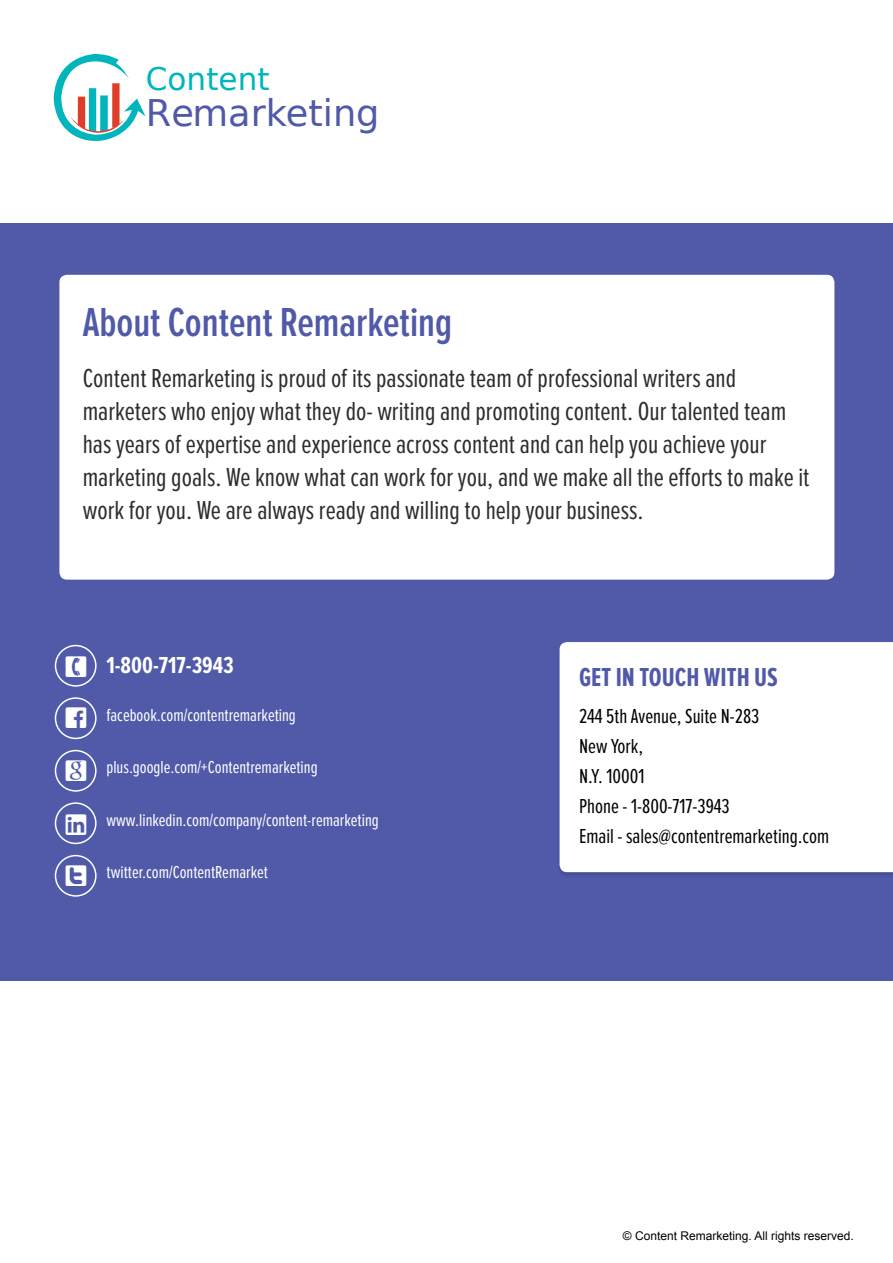
<style>
.page{position:relative;width:893px;height:1263px;background:#fff}
.page>*{position:absolute;margin:0;border:0;box-sizing:border-box;transform-origin:0 0}
.t1{font:600 42px "Proxima Nova Ex Cn";color:#505aa8}
.t2{font:36.6px "DejaVu Sans";color:#505aa8}
.t3{font:31.05px "DejaVu Sans";color:#00b6ba}
.t4{font:30px/54px "Social Icons Pro Set 1 Rounded";color:#fff}
.t5{font:27px/33px "Proxima Nova Ex Cn";color:#2b2d30}
.t6{font:700 27px "Proxima Nova Ex Cn";color:#505aa8}
.t7{font:700 24px "Proxima Nova Ex Cn";color:#fff}
.t8{font:21px/30px "Proxima Nova Ex Cn";color:#000}
.t9{font:18px "Proxima Nova Ex Cn";color:#fff}
.t10{font:12px "Arial";color:#000}
.s1{font-family:"Social Icons Pro Set 1 Rounded";font-weight:400;font-size:30px}
</style>
<div class="page">
<div style="left:0;top:223px;width:893px;height:758px;background:#505aa8"></div>
<div style="left:557px;top:642px;width:336px;height:236px;background:#000;opacity:.14"></div>
<div style="left:560px;top:642px;width:333px;height:230px;background:#fff"></div>
<div style="left:59px;top:275px;width:775px;height:305px;background:#fff;border-radius:8px"></div>
<svg style="left:53px;top:54px;width:92px;height:87px"></svg>
<div style="left:55px;top:645px;width:42px;height:42px;border:2px solid #fff;border-radius:50%"></div>
<div style="left:55px;top:697px;width:42px;height:42px;border:2px solid #fff;border-radius:50%"></div>
<div style="left:55px;top:750px;width:42px;height:42px;border:2px solid #fff;border-radius:50%"></div>
<div style="left:55px;top:802px;width:42px;height:42px;border:2px solid #fff;border-radius:50%"></div>
<div style="left:55px;top:855px;width:42px;height:42px;border:2px solid #fff;border-radius:50%"></div>
<p class="t3" style="left:146px;top:53px;width:125px">Content</p>
<h2 class="t2" style="left:146px;top:84px;width:235px">Remarketing</h2>
<h1 class="t1" style="left:83px;top:299px;width:371px">About Content Remarketing</h1>
<p class="t5" style="left:83px;top:362px;width:728px">Content Remarketing is proud of its passionate team of professional writers and marketers who enjoy what they do- writing and promoting content. Our talented team has years of expertise and experience across content and can help you achieve your marketing goals. We know what can work for you, and we make all the efforts to make it work for you. We are always ready and willing to help your business.</p>
<p class="t7" style="left:65px;top:652px;width:171px"><span class="s1">1</span> 1-800-717-3943</p>
<p class="t4" style="left:65px;top:692px;width:24px">f</p>
<p class="t4" style="left:65px;top:744px;width:24px">g l</p>
<p class="t4" style="left:65px;top:849px;width:24px">t</p>
<p class="t9" style="left:106px;top:705px;width:191px">facebook.com/contentremarketing</p>
<p class="t9" style="left:106px;top:757px;width:213px">plus.google.com/+Contentremarketing</p>
<p class="t9" style="left:106px;top:810px;width:274px">www.linkedin.com/company/content-remarketing</p>
<p class="t9" style="left:106px;top:862px;width:163px">twitter.com/ContentRemarket</p>
<p class="t6" style="left:579px;top:662px;width:200px">GET IN TOUCH WITH US</p>
<p class="t8" style="left:579px;top:702px;width:252px">244 5th Avenue, Suite N-283<br>New York,<br>N.Y. 10001<br>Phone - 1-800-717-3943<br>Email - sales@contentremarketing.com</p>
<p class="t10" style="left:623px;top:1227px;width:232px">© Content Remarketing. All rights reserved.</p>
</div>
